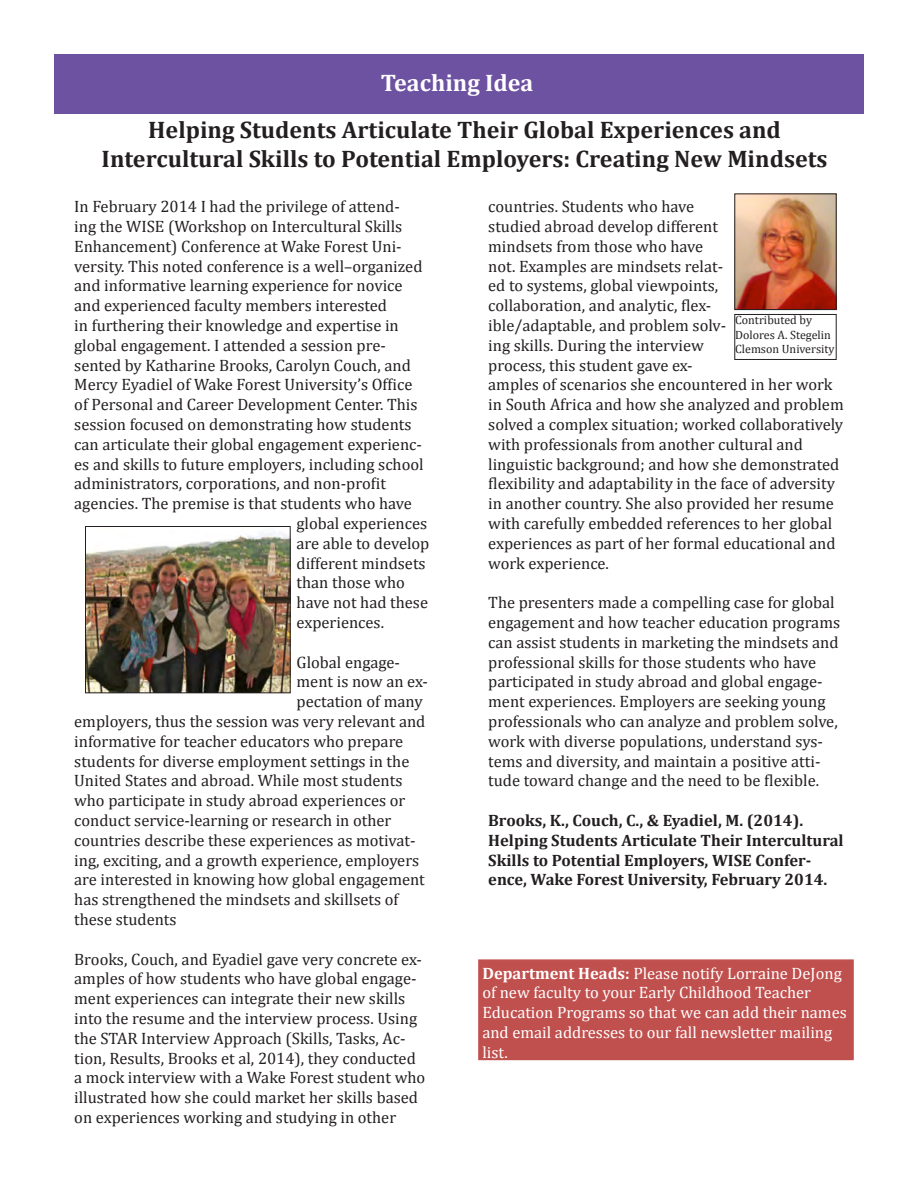
<style>
.page{position:relative;width:918px;height:1188px;background:#fff}
.page>*{position:absolute;margin:0;border:0;box-sizing:border-box;transform-origin:0 0}
.t1{font:700 24px "Cambria";color:#231f20}
.t2{font:700 24px "Cambria";color:#fff}
.t3{font:16.5px/19.8px "Cambria";color:#231f20}
.t4{font:16.5px/19.8px "Cambria";color:#fff}
.t5{font:700 16.5px/19.8px "Cambria";color:#231f20}
.t6{font:12px "Cambria";color:#231f20}
.s1{font-weight:700}
</style>
<div class="page">
<div style="left:54px;top:54px;width:810px;height:59px;background:#6d52a1"></div>
<img style="left:736px;top:196px;width:99px;height:112px">
<div style="left:734px;top:194px;width:103px;height:116px;border:1px solid #231f20"></div>
<div style="left:734px;top:314px;width:103px;height:46px;border:1px solid #231f20"></div>
<img style="left:87px;top:531px;width:202px;height:160px">
<div style="left:85px;top:526px;width:206px;height:167px;border:1px solid #231f20"></div>
<div style="left:478px;top:959px;width:376px;height:101px;background:#c0504e;border:2px solid #c0504e"></div>
<p class="t2" style="left:381px;top:66px;width:154px">Teaching Idea</p>
<p class="t1" style="left:148px;top:113px;width:634px">Helping Students Articulate Their Global Experiences and</p>
<p class="t1" style="left:102px;top:142px;width:727px">Intercultural Skills to Potential Employers: Creating New Mindsets</p>
<p class="t3" style="left:74px;top:197px;width:327px">In February 2014 I had the privilege of attend-</p>
<p class="t3" style="left:74px;top:216px;width:330px">ing the WISE (Workshop on Intercultural Skills</p>
<p class="t3" style="left:74px;top:236px;width:329px">Enhancement) Conference at Wake Forest Uni-</p>
<p class="t3" style="left:74px;top:256px;width:350px">versity. This noted conference is a well–organized</p>
<p class="t3" style="left:74px;top:276px;width:330px">and informative learning experience for novice</p>
<p class="t3" style="left:74px;top:296px;width:314px">and experienced faculty members interested</p>
<p class="t3" style="left:74px;top:315px;width:326px">in furthering their knowledge and expertise in</p>
<p class="t3" style="left:74px;top:335px;width:313px">global engagement. I attended a session pre-</p>
<p class="t3" style="left:74px;top:355px;width:338px">sented by Katharine Brooks, Carolyn Couch, and</p>
<p class="t3" style="left:74px;top:375px;width:340px">Mercy Eyadiel of Wake Forest University’s Office</p>
<p class="t3" style="left:74px;top:395px;width:345px">of Personal and Career Development Center. This</p>
<p class="t3" style="left:74px;top:414px;width:339px">session focused on demonstrating how students</p>
<p class="t3" style="left:74px;top:434px;width:349px">can articulate their global engagement experienc-</p>
<p class="t3" style="left:74px;top:454px;width:351px">es and skills to future employers, including school</p>
<p class="t3" style="left:74px;top:474px;width:313px">administrators, corporations, and non-profit</p>
<p class="t3" style="left:74px;top:494px;width:339px">agencies. The premise is that students who have</p>
<p class="t3" style="left:297px;top:513px;width:132px">global experiences</p>
<p class="t3" style="left:297px;top:533px;width:134px">are able to develop</p>
<p class="t3" style="left:297px;top:553px;width:131px">different mindsets</p>
<p class="t3" style="left:297px;top:573px;width:110px">than those who</p>
<p class="t3" style="left:297px;top:593px;width:133px">have not had these</p>
<p class="t3" style="left:297px;top:612px;width:89px">experiences.</p>
<p class="t3" style="left:297px;top:652px;width:105px">Global engage-</p>
<p class="t3" style="left:297px;top:672px;width:133px">ment is now an ex-</p>
<p class="t3" style="left:297px;top:692px;width:128px">pectation of many</p>
<p class="t3" style="left:74px;top:711px;width:353px">employers, thus the session was very relevant and</p>
<p class="t3" style="left:74px;top:731px;width:331px">informative for teacher educators who prepare</p>
<p class="t3" style="left:74px;top:751px;width:337px">students for diverse employment settings in the</p>
<p class="t3" style="left:74px;top:771px;width:330px">United States and abroad. While most students</p>
<p class="t3" style="left:74px;top:791px;width:333px">who participate in study abroad experiences or</p>
<p class="t3" style="left:74px;top:810px;width:319px">conduct service-learning or research in other</p>
<p class="t3" style="left:74px;top:830px;width:343px">countries describe these experiences as motivat-</p>
<p class="t3" style="left:74px;top:850px;width:347px">ing, exciting, and a growth experience, employers</p>
<p class="t3" style="left:74px;top:870px;width:352px">are interested in knowing how global engagement</p>
<p class="t3" style="left:74px;top:890px;width:326px">has strengthened the mindsets and skillsets of</p>
<p class="t3" style="left:74px;top:909px;width:104px">these students</p>
<p class="t3" style="left:74px;top:949px;width:352px">Brooks, Couch, and Eyadiel gave very concrete ex&shy;amples of how students who have global engage&shy;ment experiences can integrate their new skills into the resume and the interview process. Using the STAR Interview Approach (Skills, Tasks, Ac&shy;tion, Results, Brooks et al, 2014), they conducted a mock interview with a Wake Forest student who illustrated how she could market her skills based on experiences working and studying in other</p>
<p class="t3" style="left:488px;top:197px;width:357px">countries. Students who have<br>studied abroad develop different<br>mindsets from those who have<br>not. Examples are mindsets relat-<br>ed to systems, global viewpoints,<br>collaboration, and analytic, flex-<br>ible/adaptable, and problem solv-<br>ing skills. During the interview<br>process, this student gave ex-<br>amples of scenarios she encountered in her work in South Africa and how she analyzed and problem solved a complex situation; worked collaboratively with professionals from another cultural and linguistic background; and how she demonstrated flexibility and adaptability in the face of adversity in another country. She also provided her resume with carefully embedded references to her global experiences as part of her formal educational and work experience.</p>
<p class="t3" style="left:488px;top:593px;width:353px">The presenters made a compelling case for global engagement and how teacher education programs can assist students in marketing the mindsets and professional skills for those students who have participated in study abroad and global engage&shy;ment experiences. Employers are seeking young professionals who can analyze and problem solve, work with diverse populations, understand sys&shy;tems and diversity, and maintain a positive atti&shy;tude toward change and the need to be flexible.</p>
<p class="t5" style="left:488px;top:810px;width:357px">Brooks, K., Couch, C., &amp; Eyadiel, M. (2014).<br>Helping Students Articulate Their Intercultural Skills to Potential Employers, WISE Confer&shy;ence, Wake Forest University, February 2014.</p>
<p class="t6" style="left:735px;top:313px;width:78px">Contributed by</p>
<p class="t6" style="left:735px;top:327px;width:97px">Dolores A. Stegelin</p>
<p class="t6" style="left:735px;top:342px;width:101px">Clemson University</p>
<p class="t4" style="left:482px;top:963px;width:361px"><span class="s1">Department Heads:</span> Please notify Lorraine DeJong</p>
<p class="t4" style="left:482px;top:983px;width:330px">of new faculty to your Early Childhood Teacher</p>
<p class="t4" style="left:482px;top:1003px;width:366px">Education Programs so that we can add their names</p>
<p class="t4" style="left:482px;top:1022px;width:351px">and email addresses to our fall newsletter mailing list.</p>
</div>
